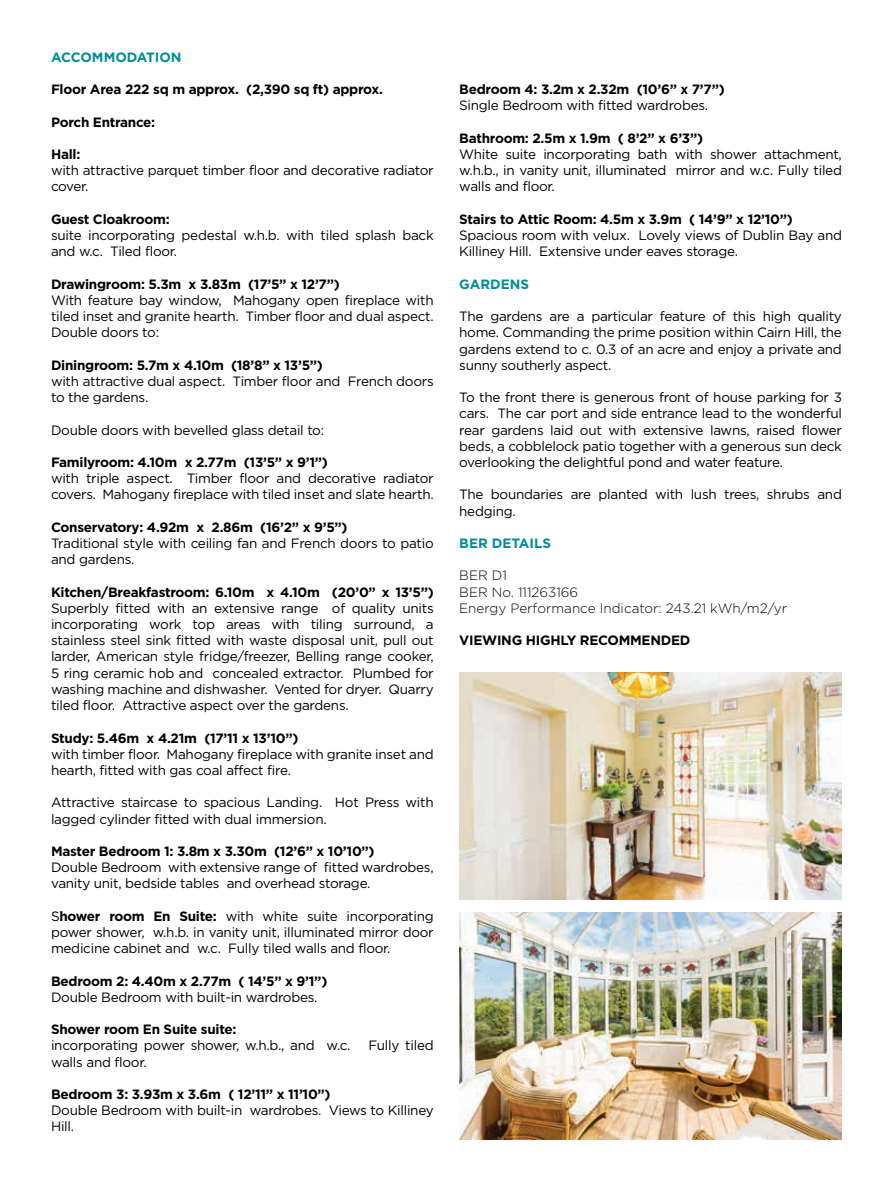
<style>
.page{position:relative;width:893px;height:1191px;background:#fff}
.page>*{position:absolute;margin:0;border:0;box-sizing:border-box;transform-origin:0 0}
.t1{font:13.5px/16.2px "Gotham";letter-spacing:-.02em;color:#000}
.t2{font:700 13.5px "Gotham";letter-spacing:-.02em;color:#000}
.t3{font:300 13.5px/16.2px "Gotham";color:#000}
.t4{font:700 13.5px "Gotham";color:#008d96}
.s1{font-weight:700}
</style>
<div class="page">
<img style="left:459px;top:913px;width:383px;height:227px">
<img style="left:459px;top:673px;width:383px;height:226px">
<p class="t4" style="left:51px;top:49px;width:132px">ACCOMMODATION</p>
<p class="t2" style="left:51px;top:81px;width:333px">Floor Area 222 sq m approx. (2,390 sq ft) approx.</p>
<p class="t2" style="left:51px;top:114px;width:106px">Porch Entrance:</p>
<p class="t2" style="left:51px;top:146px;width:31px">Hall:</p>
<p class="t1" style="left:51px;top:162px;width:384px">with attractive parquet timber floor and decorative radiator cover.</p>
<p class="t2" style="left:51px;top:211px;width:120px">Guest Cloakroom:</p>
<p class="t1" style="left:51px;top:227px;width:384px">suite incorporating pedestal w.h.b. with tiled splash back and w.c. Tiled floor.</p>
<p class="t2" style="left:51px;top:276px;width:290px">Drawingroom: 5.3m x 3.83m (17’5” x 12’7”)</p>
<p class="t1" style="left:51px;top:292px;width:384px;text-align:justify">With feature bay window, Mahogany open fireplace with tiled inset and granite hearth. Timber floor and dual aspect.<br>Double doors to:</p>
<p class="t2" style="left:51px;top:357px;width:273px">Diningroom: 5.7m x 4.10m (18’8” x 13’5”)</p>
<p class="t1" style="left:51px;top:373px;width:384px">with attractive dual aspect. Timber floor and French doors to the gardens.</p>
<p class="t1" style="left:51px;top:421px;width:275px">Double doors with bevelled glass detail to:</p>
<p class="t2" style="left:51px;top:454px;width:278px">Familyroom: 4.10m x 2.77m (13’5” x 9’1”)</p>
<p class="t1" style="left:51px;top:470px;width:384px">with triple aspect. Timber floor and decorative radiator covers. Mahogany fireplace with tiled inset and slate hearth.</p>
<p class="t2" style="left:51px;top:519px;width:298px">Conservatory: 4.92m x 2.86m (16’2” x 9’5”)</p>
<p class="t1" style="left:51px;top:535px;width:384px">Traditional style with ceiling fan and French doors to patio and gardens.</p>
<p class="t2" style="left:51px;top:583px;width:384px">Kitchen/Breakfastroom: 6.10m x 4.10m (20’0” x 13’5”)</p>
<p class="t1" style="left:51px;top:600px;width:384px;text-align:justify">Superbly fitted with an extensive range of quality units incorporating work top areas with tiling surround, a stainless steel sink fitted with waste disposal unit, pull out larder, American style fridge/freezer, Belling range cooker, 5 ring ceramic hob and concealed extractor. Plumbed for washing machine and dishwasher. Vented for dryer. Quarry tiled floor. Attractive aspect over the gardens.</p>
<p class="t2" style="left:51px;top:729px;width:249px">Study: 5.46m x 4.21m (17’11 x 13’10”)</p>
<p class="t1" style="left:51px;top:745px;width:384px">with timber floor. Mahogany fireplace with granite inset and hearth, fitted with gas coal affect fire.</p>
<p class="t1" style="left:51px;top:794px;width:384px">Attractive staircase to spacious Landing. Hot Press with lagged cylinder fitted with dual immersion.</p>
<p class="t2" style="left:51px;top:843px;width:325px">Master Bedroom 1: 3.8m x 3.30m (12’6” x 10’10”)</p>
<p class="t1" style="left:51px;top:859px;width:384px">Double Bedroom with extensive range of fitted wardrobes, vanity unit, bedside tables and overhead storage.</p>
<p class="t1" style="left:51px;top:907px;width:384px;text-align:justify">S<span class="s1">hower room En Suite:</span> with white suite incorporating power shower, w.h.b. in vanity unit, illuminated mirror door medicine cabinet and w.c. Fully tiled walls and floor.</p>
<p class="t2" style="left:51px;top:972px;width:278px">Bedroom 2: 4.40m x 2.77m ( 14’5” x 9’1”)</p>
<p class="t1" style="left:51px;top:988px;width:268px">Double Bedroom with built-in wardrobes.</p>
<p class="t2" style="left:51px;top:1021px;width:187px">Shower room En Suite suite:</p>
<p class="t1" style="left:51px;top:1037px;width:301px">incorporating power shower, w.h.b., and w.c.</p>
<p class="t1" style="left:368px;top:1037px;width:67px">Fully tiled</p>
<p class="t1" style="left:51px;top:1053px;width:97px">walls and floor.</p>
<p class="t2" style="left:51px;top:1086px;width:281px">Bedroom 3: 3.93m x 3.6m ( 12’11” x 11’10”)</p>
<p class="t1" style="left:51px;top:1102px;width:384px">Double Bedroom with built-in wardrobes. Views to Killiney<br>Hill.</p>
<p class="t2" style="left:459px;top:81px;width:267px">Bedroom 4: 3.2m x 2.32m (10’6” x 7’7”)</p>
<p class="t1" style="left:459px;top:97px;width:250px">Single Bedroom with fitted wardrobes.</p>
<p class="t2" style="left:459px;top:130px;width:245px">Bathroom: 2.5m x 1.9m ( 8’2” x 6’3”)</p>
<p class="t1" style="left:459px;top:146px;width:384px;text-align:justify">White suite incorporating bath with shower attachment, w.h.b., in vanity unit, illuminated mirror and w.c. Fully tiled walls and floor.</p>
<p class="t2" style="left:459px;top:211px;width:335px">Stairs to Attic Room: 4.5m x 3.9m ( 14’9” x 12’10”)</p>
<p class="t1" style="left:459px;top:227px;width:384px">Spacious room with velux. Lovely views of Dublin Bay and<br>Killiney Hill. Extensive under eaves storage.</p>
<p class="t4" style="left:459px;top:276px;width:71px">GARDENS</p>
<p class="t1" style="left:459px;top:308px;width:384px;text-align:justify">The gardens are a particular feature of this high quality home. Commanding the prime position within Cairn Hill, the gardens extend to c. 0.3 of an acre and enjoy a private and sunny southerly aspect.</p>
<p class="t1" style="left:459px;top:389px;width:384px;text-align:justify">To the front there is generous front of house parking for 3 cars. The car port and side entrance lead to the wonderful rear gardens laid out with extensive lawns, raised flower beds, a cobblelock patio together with a generous sun deck overlooking the delightful pond and water feature.</p>
<p class="t1" style="left:459px;top:486px;width:384px">The boundaries are planted with lush trees, shrubs and hedging.</p>
<p class="t4" style="left:459px;top:535px;width:93px">BER DETAILS</p>
<p class="t3" style="left:459px;top:567px;width:329px">BER D1<br>BER No. 111263166<br>Energy Performance Indicator: 243.21 kWh/m2/yr</p>
<p class="t2" style="left:459px;top:632px;width:233px">VIEWING HIGHLY RECOMMENDED</p>
</div>
